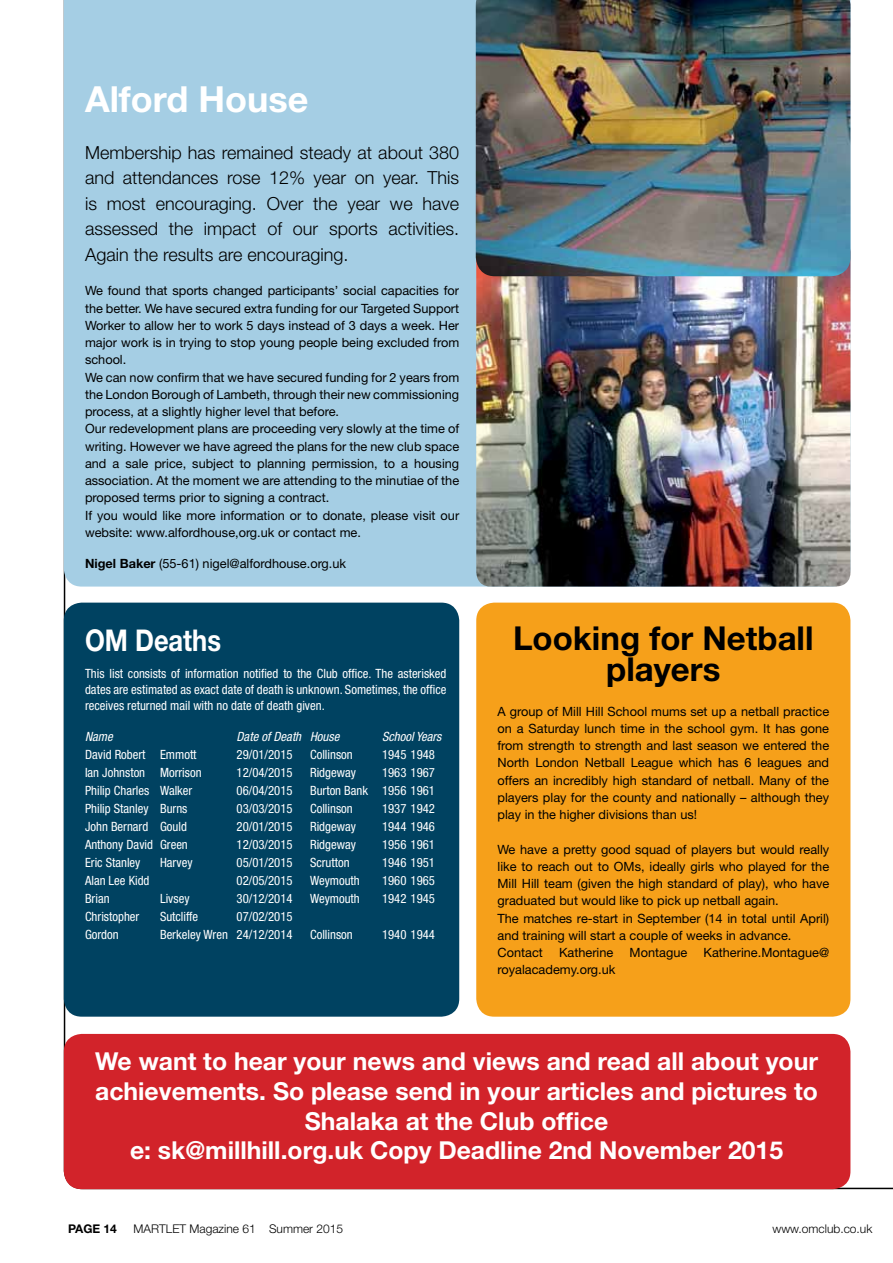
<style>
.page{position:relative;width:893px;height:1263px;background:#fff}
.page>*{position:absolute;margin:0;border:0;box-sizing:border-box;transform-origin:0 0}
.t1{font:700 36px "Helvetica Neue";color:#fff}
.t2{font:700 33px/31.5px "Helvetica Neue";color:#000;text-align:center}
.t3{font:700 30px "Helvetica Neue";color:#fff;scale:.85 1}
.t4{font:700 24.75px/29.7px "Helvetica Neue";color:#fff;text-align:center}
.t5{font:300 18px/25.5px "Helvetica Neue";color:#000;text-align:justify}
.t6{font:12.75px/17.2px "Helvetica Neue";color:#000}
.t7{font:condensed 12.75px/15.8px "Helvetica Neue";color:#fff;text-align:justify}
.t8{font:italic condensed 12.75px "Helvetica Neue";color:#fff}
.t9{font:300 12px "Helvetica Neue";color:#000}
.t10{font:700 12px "Helvetica Neue";color:#000}
.s1{font-weight:700}
</style>
<div class="page">
<div style="left:64px;top:603px;width:395px;height:414px;background:#004261;border-radius:18px"></div>
<div style="left:64px;top:0;width:412px;height:587px;background:#a5cee4"></div>
<img style="left:476px;top:276px;width:374px;height:311px">
<img style="left:476px;top:0;width:374px;height:276px">
<div style="left:64px;top:1034px;width:786px;height:155px;background:#d2232a;border-radius:18px"></div>
<div style="left:476px;top:603px;width:374px;height:414px;background:#f6a01a;border-radius:18px"></div>
<h1 class="t1" style="left:85px;top:77px;width:225px">Alford House</h1>
<h3 class="t5" style="left:85px;top:139px;width:376px">Membership has remained steady at about 380 and attendances rose 12% year on year. This is most encouraging. Over the year we have assessed the impact of our sports activities.<br>Again the results are encouraging.</h3>
<p class="t6" style="left:85px;top:282px;width:376px">We found that sports changed participants’ social capacities for the better. We have secured extra funding for our Targeted Support Worker to allow her to work 5 days instead of 3 days a week. Her major work is in trying to stop young people being excluded from school.<br>We can now confirm that we have secured funding for 2 years from the London Borough of Lambeth, through their new commissioning process, at a slightly higher level that before.<br>Our redevelopment plans are proceeding very slowly at the time of writing. However we have agreed the plans for the new club space and a sale price, subject to planning permission, to a housing association. At the moment we are attending to the minutiae of the proposed terms prior to signing a contract.<br>If you would like more information or to donate, please visit our website: www.alfordhouse,org.uk or contact me.</p>
<p class="t6" style="left:85px;top:555px;width:263px"><span class="s1">Nigel Baker</span> (55-61) nigel@alfordhouse.org.uk</p>
<h3 class="t3" style="left:85px;top:621px;width:162px">OM Deaths</h3>
<p class="t7" style="left:85px;top:665px;width:363px">This list consists of information notified to the Club office. The asterisked dates are estimated as exact date of death is unknown. Sometimes, the office receives returned mail with no date of death given.</p>
<p class="t8" style="left:85px;top:729px;width:29px">Name</p>
<p class="t8" style="left:237px;top:729px;width:104px">Date of Death House</p>
<p class="t8" style="left:382px;top:729px;width:61px">School Years</p>
<p class="t7" style="left:85px;top:746px;width:113px">David Robert Emmott</p>
<p class="t7" style="left:237px;top:746px;width:58px">29/01/2015</p>
<p class="t7" style="left:310px;top:746px;width:44px">Collinson</p>
<p class="t7" style="left:382px;top:746px;width:54px">1945 1948</p>
<p class="t7" style="left:85px;top:764px;width:118px">Ian Johnston Morrison</p>
<p class="t7" style="left:237px;top:764px;width:58px">12/04/2015</p>
<p class="t7" style="left:310px;top:764px;width:47px">Ridgeway</p>
<p class="t7" style="left:382px;top:764px;width:54px">1963 1967</p>
<p class="t7" style="left:85px;top:782px;width:109px">Philip Charles Walker</p>
<p class="t7" style="left:237px;top:782px;width:58px">06/04/2015</p>
<p class="t7" style="left:310px;top:782px;width:126px">Burton Bank 1956 1961</p>
<p class="t7" style="left:85px;top:800px;width:104px">Philip Stanley Burns</p>
<p class="t7" style="left:237px;top:800px;width:58px">03/03/2015</p>
<p class="t7" style="left:310px;top:800px;width:44px">Collinson</p>
<p class="t7" style="left:382px;top:800px;width:54px">1937 1942</p>
<p class="t7" style="left:85px;top:818px;width:103px">John Bernard Gould</p>
<p class="t7" style="left:237px;top:818px;width:58px">20/01/2015</p>
<p class="t7" style="left:310px;top:818px;width:47px">Ridgeway</p>
<p class="t7" style="left:382px;top:818px;width:54px">1944 1946</p>
<p class="t7" style="left:85px;top:836px;width:104px">Anthony David Green</p>
<p class="t7" style="left:237px;top:836px;width:58px">12/03/2015</p>
<p class="t7" style="left:310px;top:836px;width:47px">Ridgeway</p>
<p class="t7" style="left:382px;top:836px;width:54px">1956 1961</p>
<p class="t7" style="left:85px;top:854px;width:57px">Eric Stanley</p>
<p class="t7" style="left:160px;top:854px;width:34px">Harvey</p>
<p class="t7" style="left:237px;top:854px;width:58px">05/01/2015</p>
<p class="t7" style="left:310px;top:854px;width:41px">Scrutton</p>
<p class="t7" style="left:382px;top:854px;width:54px">1946 1951</p>
<p class="t7" style="left:85px;top:872px;width:66px">Alan Lee Kidd</p>
<p class="t7" style="left:237px;top:872px;width:58px">02/05/2015</p>
<p class="t7" style="left:310px;top:872px;width:51px">Weymouth</p>
<p class="t7" style="left:382px;top:872px;width:54px">1960 1965</p>
<p class="t7" style="left:85px;top:890px;width:26px">Brian</p>
<p class="t7" style="left:160px;top:890px;width:31px">Livsey</p>
<p class="t7" style="left:237px;top:890px;width:58px">30/12/2014</p>
<p class="t7" style="left:310px;top:890px;width:51px">Weymouth</p>
<p class="t7" style="left:382px;top:890px;width:54px">1942 1945</p>
<p class="t7" style="left:85px;top:908px;width:56px">Christopher</p>
<p class="t7" style="left:160px;top:908px;width:40px">Sutcliffe</p>
<p class="t7" style="left:237px;top:908px;width:58px">07/02/2015</p>
<p class="t7" style="left:85px;top:926px;width:35px">Gordon</p>
<p class="t7" style="left:160px;top:926px;width:134px">Berkeley Wren 24/12/2014</p>
<p class="t7" style="left:310px;top:926px;width:44px">Collinson</p>
<p class="t7" style="left:382px;top:926px;width:54px">1940 1944</p>
<h2 class="t2" style="left:513px;top:621px;width:302px">Looking for Netball players</h2>
<p class="t6" style="left:497px;top:702px;width:333px;text-align:justify">A group of Mill Hill School mums set up a netball practice on a Saturday lunch time in the school gym. It has gone from strength to strength and last season we entered the North London Netball League which has 6 leagues and offers an incredibly high standard of netball. Many of the players play for the county and nationally – although they play in the higher divisions than us!</p>
<p class="t6" style="left:497px;top:840px;width:333px">We have a pretty good squad of players but would really like to reach out to OMs, ideally girls who played for the Mill Hill team (given the high standard of play), who have graduated but would like to pick up netball again.<br>The matches re-start in September (14 in total until April) and training will start a couple of weeks in advance.<br>Contact</p>
<p class="t6" style="left:559px;top:944px;width:56px">Katherine</p>
<p class="t6" style="left:630px;top:944px;width:59px">Montague</p>
<p class="t6" style="left:703px;top:944px;width:127px">Katherine.Montague@</p>
<p class="t6" style="left:497px;top:961px;width:119px">royalacademy.org.uk</p>
<h3 class="t4" style="left:95px;top:1046px;width:724px">We want to hear your news and views and read all about your achievements. So please send in your articles and pictures to Shalaka at the Club office<br>e: sk@millhill.org.uk Copy Deadline 2nd November 2015</h3>
<p class="t10" style="left:68px;top:1221px;width:50px">PAGE 14</p>
<p class="t9" style="left:134px;top:1221px;width:211px">MARTLET Magazine 61 Summer 2015</p>
<p class="t9" style="left:772px;top:1221px;width:101px">www.omclub.co.uk</p>
</div>
